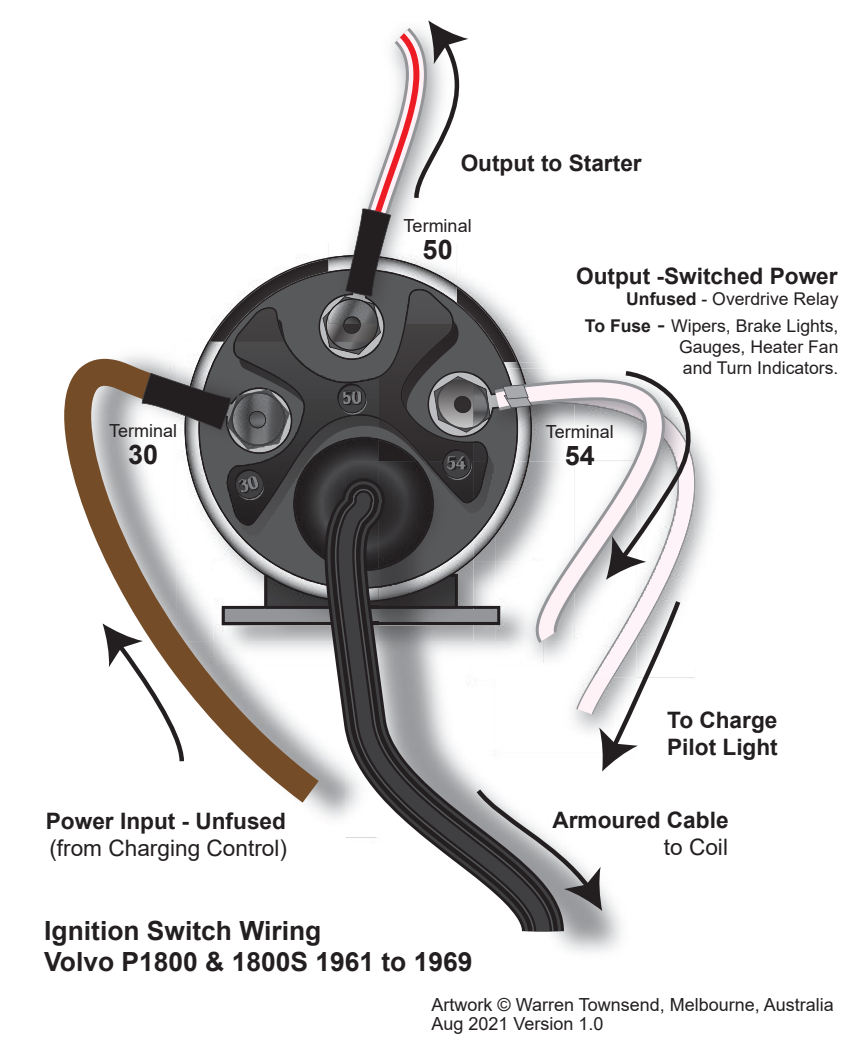
<style>
.page{position:relative;width:867px;height:1048px;background:#fff}
.page>*{position:absolute;margin:0;border:0;box-sizing:border-box;transform-origin:0 0}
.t1{font:700 27px "Arial";color:#231f20}
.t2{font:700 26.4px/31.7px "Arial";color:#231f20}
.t3{font:700 22.65px/27.2px "Arial";color:#231f20}
.t4{font:22.65px "Arial";color:#231f20}
.t5{font:18px/18.6px "Arial";color:#231f20}
.t6{font:700 18px "Arial";color:#808285}
.t7{font:17.55px/27.2px "Arial";color:#231f20;text-align:right}
.s1{font-weight:700}
.s2{font-size:22.65px}
</style>
<div class="page">
<svg style="left:64px;top:359px;width:255px;height:443px"></svg>
<img style="left:521px;top:771px;width:101px;height:181px">
<svg style="left:339px;top:765px;width:211px;height:165px"></svg>
<svg style="left:568px;top:677px;width:126px;height:37px"></svg>
<img style="left:532px;top:579px;width:158px;height:98px">
<svg style="left:532px;top:382px;width:130px;height:259px"></svg>
<svg style="left:472px;top:784px;width:130px;height:126px"></svg>
<svg style="left:599px;top:596px;width:85px;height:175px"></svg>
<svg style="left:103px;top:20px;width:429px;height:745px"></svg>
<svg style="left:606px;top:371px;width:104px;height:208px"></svg>
<p class="t3" style="left:461px;top:151px;width:183px">Output to Starter</p>
<p class="t5" style="left:109px;top:422px;width:70px">Terminal</p>
<p class="t1" style="left:128px;top:444px;width:32px">30</p>
<p class="t5" style="left:404px;top:218px;width:70px">Terminal</p>
<p class="t1" style="left:423px;top:239px;width:32px">50</p>
<p class="t6" style="left:446px;top:456px;width:22px">54</p>
<p class="t3" style="left:576px;top:264px;width:263px">Output -Switched Power</p>
<p class="t7" style="left:585px;top:287px;width:255px"><span class="s1">Unfused</span> - Overdrive Relay<br><span class="s1">To Fuse</span> <span class="s2">-</span> Wipers, Brake Lights,</p>
<p class="t7" style="left:679px;top:338px;width:161px;line-height:21.1px;text-align:left">Gauges, Heater Fan and Turn Indicators.</p>
<p class="t5" style="left:546px;top:424px;width:70px">Terminal</p>
<p class="t1" style="left:565px;top:445px;width:32px">54</p>
<p class="t3" style="left:46px;top:808px;width:242px">Power Input - Unfused</p>
<p class="t4" style="left:49px;top:838px;width:239px">(from Charging Control)</p>
<p class="t2" style="left:44px;top:916px;width:430px">Ignition Switch Wiring<br>Volvo P1800 &amp; 1800S 1961 to 1969</p>
<p class="t3" style="left:667px;top:708px;width:112px">To Charge<br>Pilot Light</p>
<p class="t3" style="left:552px;top:808px;width:178px">Armoured Cable</p>
<p class="t4" style="left:664px;top:838px;width:66px">to Coil</p>
<p class="t5" style="left:431px;top:996px;width:404px">Artwork © Warren Townsend, Melbourne, Australia<br>Aug 2021 Version 1.0</p>
</div>
